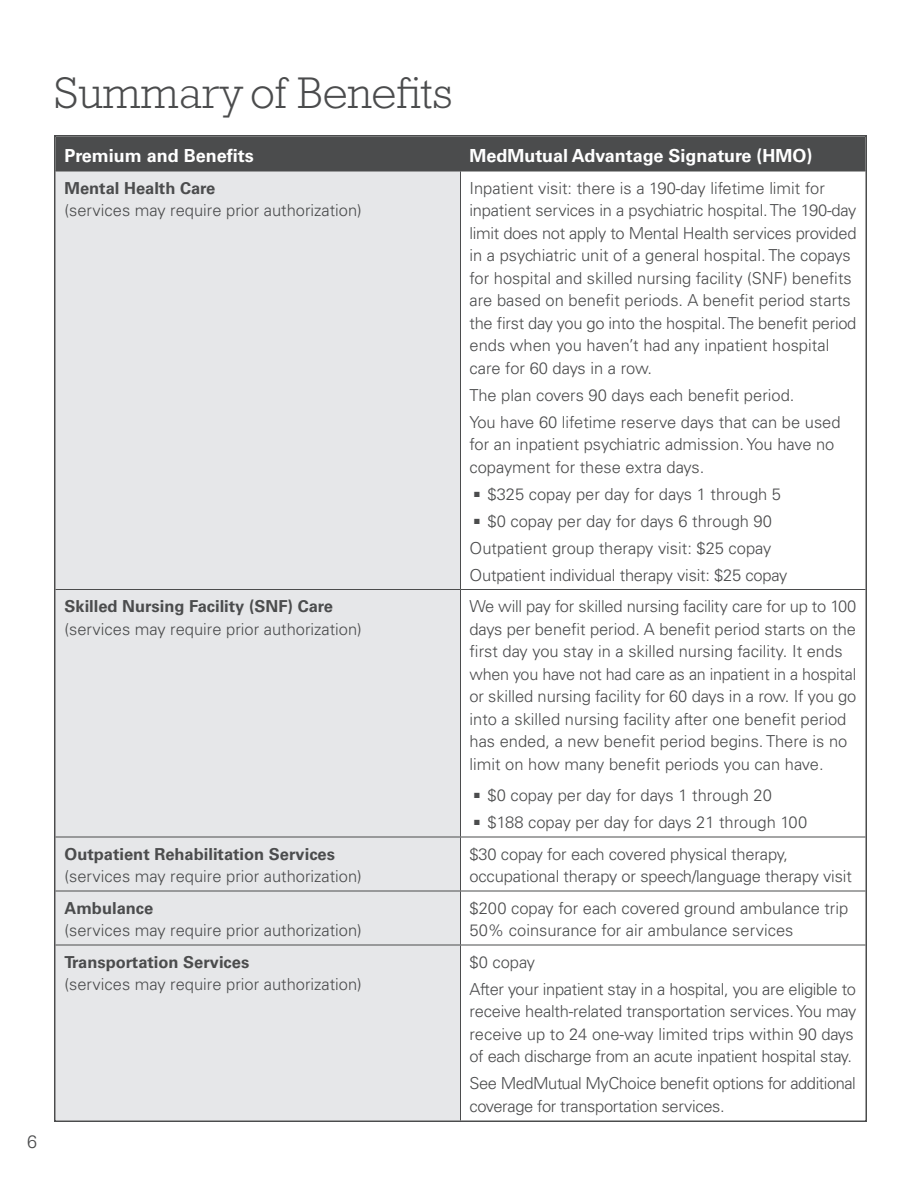
<style>
.page{position:relative;width:918px;height:1188px;background:#fff}
.page>*{position:absolute;margin:0;border:0;box-sizing:border-box;transform-origin:0 0}
.t1{font:300 45px "Rockwell Std";color:#4b4c4d}
.t2{font:700 18px "Univers LT Std";color:#fff}
.t3{font:300 18px "Univers LT Std";color:#4b4c4d}
.t4{font:300 16.5px/22.5px "Univers LT Std";color:#4b4c4d}
.t5{font:300 16.5px/22.5px "Univers LT Std";letter-spacing:-.02em;color:#4b4c4d}
.t6{font:700 16.5px "Univers LT Std";color:#4b4c4d}
.t7{font:300 16.5px/22.5px "Univers LT Std";letter-spacing:-.03em;color:#4b4c4d}
</style>
<div class="page">
<div style="left:57px;top:138px;width:807px;height:33px;background:#4b4c4d"></div>
<div style="left:57px;top:172px;width:403px;height:947px;background:#e6e7e9"></div>
<hr style="left:56px;top:171px;width:404px;height:1px;background:#4b4c4d">
<hr style="left:460px;top:171px;width:406px;height:1px;background:#4b4c4d">
<hr style="left:460px;top:171px;width:1px;height:418px;background:#4b4c4d">
<hr style="left:56px;top:589px;width:404px;height:1px;background:#4b4c4d">
<hr style="left:460px;top:589px;width:406px;height:1px;background:#4b4c4d">
<hr style="left:460px;top:590px;width:1px;height:247px;background:#4b4c4d">
<hr style="left:56px;top:837px;width:404px;height:1px;background:#4b4c4d">
<hr style="left:460px;top:837px;width:406px;height:1px;background:#4b4c4d">
<hr style="left:460px;top:837px;width:1px;height:54px;background:#4b4c4d">
<hr style="left:460px;top:891px;width:1px;height:54px;background:#4b4c4d">
<hr style="left:460px;top:945px;width:1px;height:175px;background:#4b4c4d">
<hr style="left:56px;top:891px;width:404px;height:1px;background:#4b4c4d">
<hr style="left:460px;top:891px;width:406px;height:1px;background:#4b4c4d">
<hr style="left:56px;top:945px;width:404px;height:1px;background:#4b4c4d">
<hr style="left:460px;top:945px;width:406px;height:1px;background:#4b4c4d">
<p class="t3" style="left:27px;top:1130px;width:12px">6</p>
<h1 class="t1" style="left:54px;top:67px;width:400px">Summary of Benefits</h1>
<p class="t2" style="left:64px;top:145px;width:191px">Premium and Benefits</p>
<p class="t2" style="left:470px;top:145px;width:345px">MedMutual Advantage Signature (HMO)</p>
<p class="t6" style="left:64px;top:178px;width:152px">Mental Health Care</p>
<p class="t4" style="left:64px;top:199px;width:299px">(services may require prior authorization)</p>
<p class="t4" style="left:470px;top:176px;width:389px">Inpatient visit: there is a 190-day lifetime limit for inpatient services in a psychiatric hospital. The 190-day limit does not apply to Mental Health services provided in a psychiatric unit of a general hospital. The copays for hospital and skilled nursing facility (SNF) benefits are based on benefit periods. A benefit period starts the first day you go into the hospital. The benefit period ends when you haven’t had any inpatient hospital care for 60 days in a row.</p>
<p class="t4" style="left:470px;top:383px;width:326px">The plan covers 90 days each benefit period.</p>
<p class="t4" style="left:470px;top:410px;width:373px">You have 60 lifetime reserve days that can be used for an inpatient psychiatric admission. You have no copayment for these extra days.</p>
<p class="t4" style="left:474px;top:482px;width:309px">■ $325 copay per day for days 1 through 5</p>
<p class="t4" style="left:474px;top:509px;width:299px">■ $0 copay per day for days 6 through 90</p>
<p class="t4" style="left:470px;top:536px;width:303px">Outpatient group therapy visit: $25 copay</p>
<p class="t4" style="left:470px;top:563px;width:319px">Outpatient individual therapy visit: $25 copay</p>
<p class="t6" style="left:64px;top:597px;width:270px">Skilled Nursing Facility (SNF) Care</p>
<p class="t4" style="left:64px;top:617px;width:299px">(services may require prior authorization)</p>
<p class="t4" style="left:470px;top:595px;width:389px">We will pay for skilled nursing facility care for up to 100 days per benefit period. A benefit period starts on the first day you stay in a skilled nursing facility. It ends when you have not had care as an inpatient in a hospital or skilled nursing facility for 60 days in a row. If you go into a skilled nursing facility after one benefit period has ended, a new benefit period begins. There is no limit on how many benefit periods you can have.</p>
<p class="t4" style="left:474px;top:784px;width:299px">■ $0 copay per day for days 1 through 20</p>
<p class="t4" style="left:474px;top:811px;width:335px">■ $188 copay per day for days 21 through 100</p>
<p class="t6" style="left:64px;top:844px;width:272px">Outpatient Rehabilitation Services</p>
<p class="t4" style="left:64px;top:865px;width:299px">(services may require prior authorization)</p>
<p class="t4" style="left:470px;top:842px;width:384px">$30 copay for each covered physical therapy, occupational therapy or speech/language therapy visit</p>
<p class="t6" style="left:64px;top:898px;width:90px">Ambulance</p>
<p class="t4" style="left:64px;top:919px;width:299px">(services may require prior authorization)</p>
<p class="t4" style="left:470px;top:896px;width:380px">$200 copay for each covered ground ambulance trip<br>50% coinsurance for air ambulance services</p>
<p class="t6" style="left:64px;top:952px;width:186px">Transportation Services</p>
<p class="t4" style="left:64px;top:973px;width:299px">(services may require prior authorization)</p>
<p class="t4" style="left:470px;top:950px;width:67px">$0 copay</p>
<p class="t5" style="left:470px;top:977px;width:389px">After your inpatient stay in a hospital, you are eligible to receive health-related transportation services. You may receive up to 24 one-way limited trips within 90 days of each discharge from an acute inpatient hospital stay.</p>
<p class="t7" style="left:470px;top:1072px;width:388px">See MedMutual MyChoice benefit options for additional coverage for transportation services.</p>
</div>
